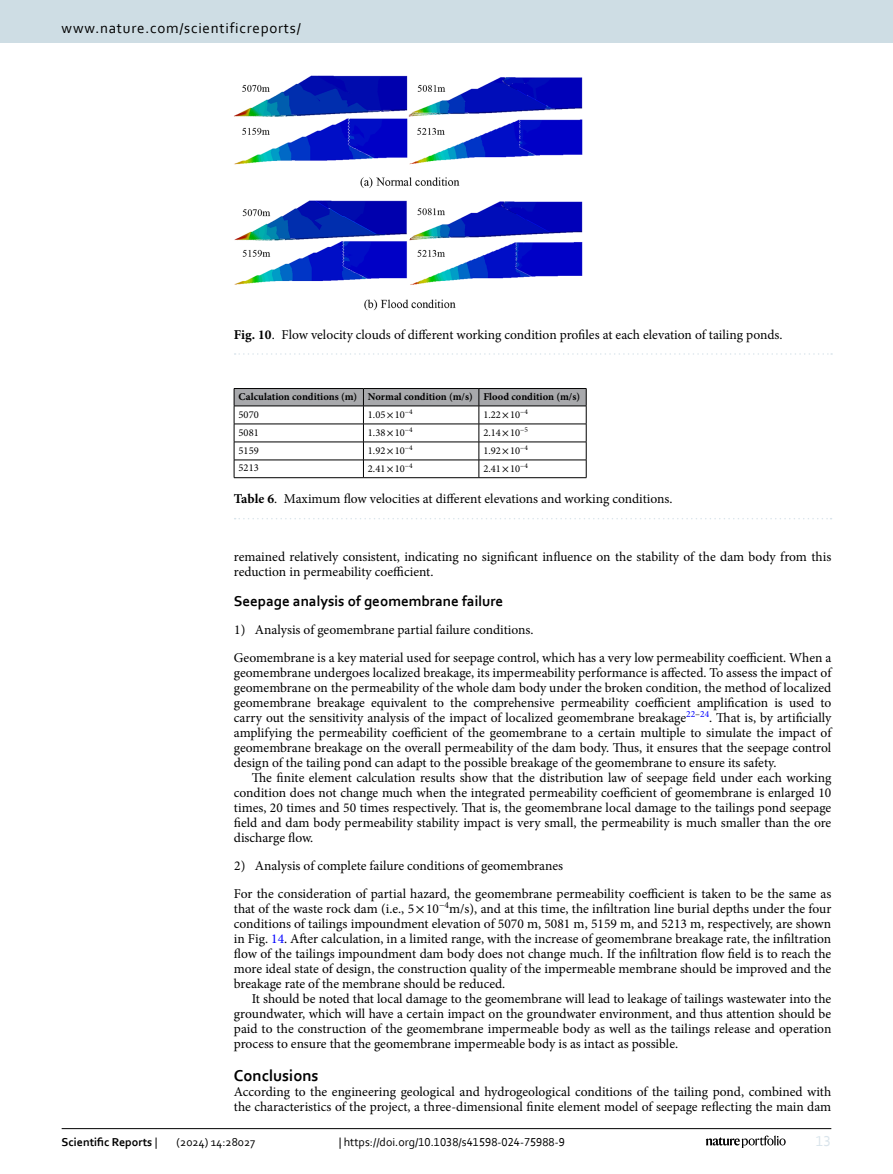
<style>
.page{position:relative;width:893px;height:1174px;background:#fff}
.page>*{position:absolute;margin:0;border:0;box-sizing:border-box;transform-origin:0 0}
.Head_1{font:700 16.5px "Corbel";color:#000}
.Head_2{font:700 15px "Corbel";color:#000}
.t1{font:15px "Corbel";letter-spacing:.05em;color:#000}
.t2{font:15px "Corbel";color:#d9e4eb}
.Body_Text{font:13.5px/15px "Minion Pro";color:#000;text-align:justify}
.Body_Text_Indent{font:13.5px/15px "Minion Pro";color:#000;text-align:justify}
.Figure_Caption{font:13.5px "Minion Pro";color:#000}
.Table_Caption{font:13.5px "Minion Pro";color:#000}
.Ordered_L1_1_2{font:13.5px "Minion Pro";letter-spacing:-.005em;color:#000}
.Ordered_L1_1_3{font:13.5px "Minion Pro";letter-spacing:-.005em;color:#000}
.t3{font:12px "Corbel";color:#000}
.t4{font:700 12px "Corbel";color:#000}
.Table_Body{font:10.5px "Minion Pro";color:#000}
.Table_Head{font:700 10.5px "Minion Pro";color:#000}
.s1{font-weight:700}
.s2{font-family:"STIX"}
.s3{color:#00f}
.s4{font-weight:400}
</style>
<div class="page">
<hr style="left:363px;top:477px;width:116px;height:1px;background:#000">
<svg style="left:234px;top:388px;width:353px;height:89px"></svg>
<hr style="left:479px;top:477px;width:107px;height:1px;background:#000">
<hr style="left:234px;top:477px;width:129px;height:1px;background:#000">
<svg style="left:235px;top:518px;width:597px;height:1px"></svg>
<img style="left:234px;top:76px;width:349px;height:235px">
<svg style="left:235px;top:353px;width:597px;height:2px"></svg>
<hr style="left:62px;top:1128px;width:769px;height:1px;background:#000">
<svg style="left:706px;top:1135px;width:80px;height:12px"></svg>
<div style="left:0;top:0;width:893px;height:43px;background:#cedde4"></div>
<p class="t1" style="left:62px;top:18px;width:241px">www.nature.com/scientificreports/</p>
<p class="Figure_Caption" style="left:234px;top:325px;width:550px"><span class="s1">Fig. 10</span>. Flow velocity clouds of different working condition profiles at each elevation of tailing ponds.</p>
<p class="Table_Head" style="left:239px;top:389px;width:120px">Calculation conditions (m)</p>
<p class="Table_Head" style="left:368px;top:389px;width:106px">Normal condition (m/s)</p>
<p class="Table_Head" style="left:483px;top:389px;width:98px">Flood condition (m/s)</p>
<p class="Table_Body" style="left:239px;top:407px;width:22px">5070</p>
<p class="Table_Body" style="left:368px;top:407px;width:46px">1.05<span class="s2">×</span>10<sup>−4</sup></p>
<p class="Table_Body" style="left:483px;top:407px;width:46px">1.22<span class="s2">×</span>10<sup>−4</sup></p>
<p class="Table_Body" style="left:239px;top:425px;width:22px">5081</p>
<p class="Table_Body" style="left:368px;top:425px;width:46px">1.38<span class="s2">×</span>10<sup>−4</sup></p>
<p class="Table_Body" style="left:483px;top:425px;width:46px">2.14<span class="s2">×</span>10<sup>−5</sup></p>
<p class="Table_Body" style="left:239px;top:443px;width:22px">5159</p>
<p class="Table_Body" style="left:368px;top:443px;width:46px">1.92<span class="s2">×</span>10<sup>−4</sup></p>
<p class="Table_Body" style="left:483px;top:443px;width:46px">1.92<span class="s2">×</span>10<sup>−4</sup></p>
<p class="Table_Body" style="left:239px;top:461px;width:22px">5213</p>
<p class="Table_Body" style="left:368px;top:461px;width:46px">2.41<span class="s2">×</span>10<sup>−4</sup></p>
<p class="Table_Body" style="left:483px;top:461px;width:46px">2.41<span class="s2">×</span>10<sup>−4</sup></p>
<p class="Table_Caption" style="left:234px;top:490px;width:440px"><span class="s1">Table 6</span>. Maximum flow velocities at different elevations and working conditions.</p>
<p class="Body_Text_Indent" style="left:234px;top:549px;width:599px">remained relatively consistent, indicating no significant influence on the stability of the dam body from this reduction in permeability coefficient.</p>
<p class="Head_2" style="left:234px;top:592px;width:271px">Seepage analysis of geomembrane failure</p>
<p class="Ordered_L1_1_3" style="left:234px;top:621px;width:301px">1) Analysis of geomembrane partial failure conditions.</p>
<p class="Body_Text" style="left:234px;top:650px;width:599px">Geomembrane is a key material used for seepage control, which has a very low permeability coefficient. When a geomembrane undergoes localized breakage, its impermeability performance is affected. To assess the impact of geomembrane on the permeability of the whole dam body under the broken condition, the method of localized geomembrane breakage equivalent to the comprehensive permeability coefficient amplification is used to carry out the sensitivity analysis of the impact of localized geomembrane breakage<sup>22</sup><sup>–</sup><sup>24</sup>. That is, by artificially amplifying the permeability coefficient of the geomembrane to a certain multiple to simulate the impact of geomembrane breakage on the overall permeability of the dam body. Thus, it ensures that the seepage control design of the tailing pond can adapt to the possible breakage of the geomembrane to ensure its safety.</p>
<p class="Body_Text_Indent" style="left:234px;top:770px;width:599px;text-indent:18px">The finite element calculation results show that the distribution law of seepage field under each working condition does not change much when the integrated permeability coefficient of geomembrane is enlarged 10 times, 20 times and 50 times respectively. That is, the geomembrane local damage to the tailings pond seepage field and dam body permeability stability impact is very small, the permeability is much smaller than the ore discharge flow.</p>
<p class="Ordered_L1_1_2" style="left:234px;top:856px;width:330px">2) Analysis of complete failure conditions of geomembranes</p>
<p class="Body_Text" style="left:234px;top:885px;width:599px">For the consideration of partial hazard, the geomembrane permeability coefficient is taken to be the same as that of the waste rock dam (i.e., 5<span class="s2">×</span>10<sup>−4</sup>m/s), and at this time, the infiltration line burial depths under the four conditions of tailings impoundment elevation of 5070 m, 5081 m, 5159 m, and 5213 m, respectively, are shown in Fig. <span class="s3">14</span>. After calculation, in a limited range, with the increase of geomembrane breakage rate, the infiltration flow of the tailings impoundment dam body does not change much. If the infiltration flow field is to reach the more ideal state of design, the construction quality of the impermeable membrane should be improved and the breakage rate of the membrane should be reduced.</p>
<p class="Body_Text_Indent" style="left:234px;top:990px;width:599px;text-indent:18px">It should be noted that local damage to the geomembrane will lead to leakage of tailings wastewater into the groundwater, which will have a certain impact on the groundwater environment, and thus attention should be paid to the construction of the geomembrane impermeable body as well as the tailings release and operation process to ensure that the geomembrane impermeable body is as intact as possible.</p>
<p class="Head_1" style="left:234px;top:1064px;width:86px">Conclusions</p>
<p class="Body_Text" style="left:234px;top:1083px;width:599px">According to the engineering geological and hydrogeological conditions of the tailing pond, combined with the characteristics of the project, a three-dimensional finite element model of seepage reflecting the main dam</p>
<p class="t4" style="left:62px;top:1134px;width:97px">Scientific Reports <span class="s4">|</span></p>
<p class="t3" style="left:177px;top:1134px;width:80px">(2024) 14:28027</p>
<p class="t3" style="left:339px;top:1134px;width:228px">| https://doi.org/10.1038/s41598-024-75988-9</p>
<p class="t2" style="left:816px;top:1132px;width:17px">13</p>
</div>
